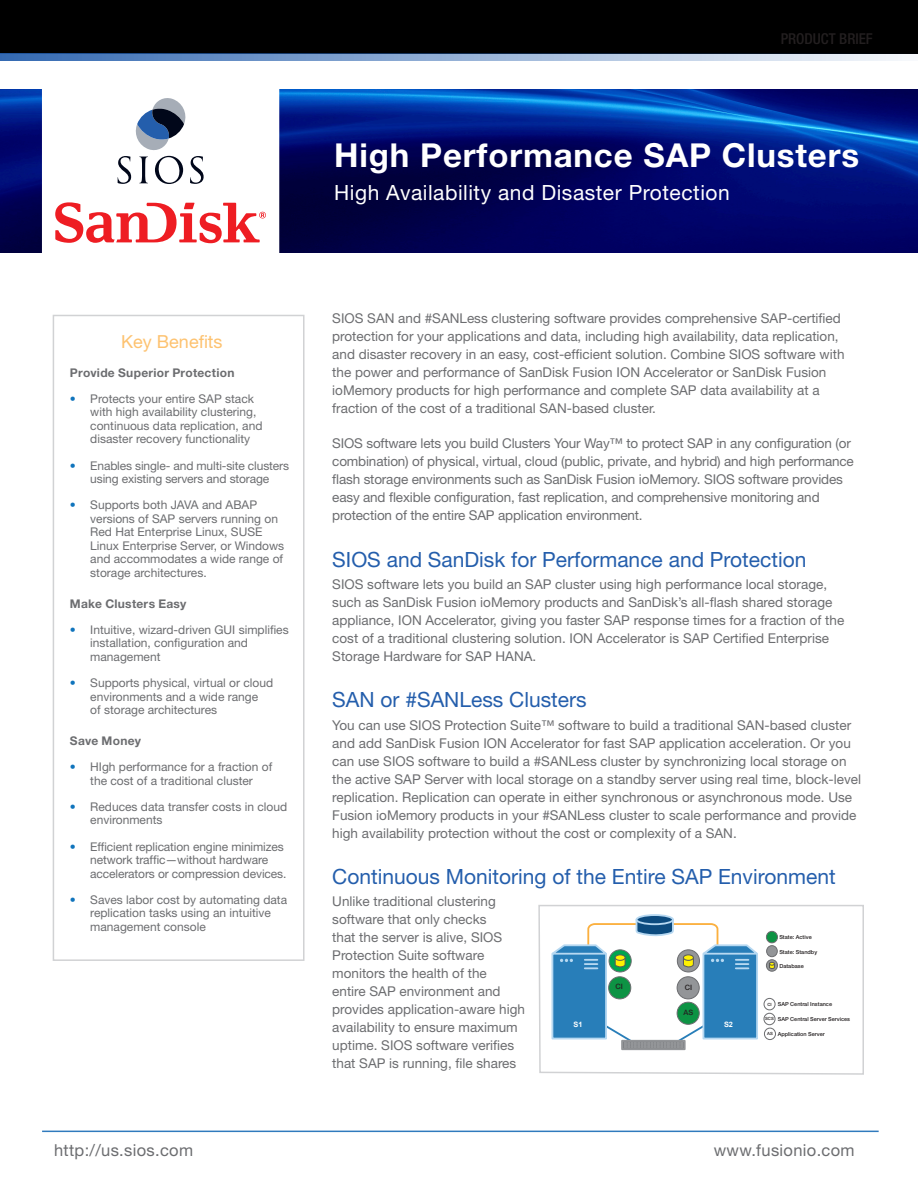
<style>
.page{position:relative;width:918px;height:1188px;background:#fff}
.page>*{position:absolute;margin:0;border:0;box-sizing:border-box;transform-origin:0 0}
.t1{font:700 33px "Helvetica Neue LT";letter-spacing:.025em;color:#fff}
.Subhead1{font:21px "Helvetica Neue LT";color:#245eac}
.t2{font:21px "Helvetica Neue LT";letter-spacing:.025em;color:#fff}
.Heading_level_3{font:18px "Helvetica Neue LT";color:#fdc270}
.t3{font:16.5px "Helvetica Neue LT";letter-spacing:.02em;color:#6c6d70}
.t4{font:500 condensed 15px "Helvetica Neue LT";color:#231f20}
.Body_copy{font:13.5px/18px "Helvetica Neue LT";color:#6c6d70}
.t5{font:12px/13.5px "Helvetica Neue LT";color:#6c6d70}
.sidebarin_box{font:700 12px "Helvetica Neue LT";letter-spacing:.02em;color:#6c6d70}
.t6{font:500 7.35px "Helvetica Neue LT";color:#231f20}
.t7{font:700 7.35px "Arial";color:#fff}
.t8{font:500 5.55px "Helvetica Neue LT";color:#231f20}
.s1{color:#1074bc}
.s2{font-size:4.35px}
</style>
<div class="page">
<img style="left:0;top:89px;width:918px;height:163px">
<div style="left:0;top:0;width:918px;height:54px;background:#000"></div>
<svg style="left:0;top:54px;width:902px;height:7px"></svg>
<div style="left:42px;top:72px;width:237px;height:216px;background:#fff"></div>
<div style="left:53px;top:315px;width:252px;height:646px;border:2px solid #d1d2d4"></div>
<hr style="left:42px;top:1131px;width:837px;height:1px;background:#307abd">
<svg style="left:538px;top:905px;width:326px;height:170px"></svg>
<svg style="left:637px;top:915px;width:36px;height:9px"></svg>
<div style="left:636px;top:914px;width:38px;height:11px;border:2px solid #b6d8f1;border-radius:50%"></div>
<svg style="left:548px;top:918px;width:214px;height:132px"></svg>
<div style="left:766px;top:931px;width:11px;height:12px;background:#0d9344;border-radius:50%"></div>
<div style="left:766px;top:931px;width:12px;height:12px;border:1px solid #6c6d70;border-radius:50%"></div>
<div style="left:767px;top:946px;width:10px;height:11px;background:#939598;border-radius:50%"></div>
<div style="left:766px;top:945px;width:12px;height:12px;border:1px solid #6c6d70;border-radius:50%"></div>
<div style="left:766px;top:960px;width:11px;height:11px;background:#939598;border-radius:50%"></div>
<div style="left:766px;top:959px;width:12px;height:13px;border:1px solid #6c6d70;border-radius:50%"></div>
<svg style="left:769px;top:962px;width:6px;height:8px"></svg>
<div style="left:764px;top:1013px;width:11px;height:12px;background:#fff;border-radius:50%"></div>
<div style="left:764px;top:1013px;width:11px;height:12px;border:1px solid #6c6d70;border-radius:50%"></div>
<div style="left:764px;top:998px;width:11px;height:12px;background:#fff;border-radius:50%"></div>
<div style="left:764px;top:998px;width:11px;height:12px;border:1px solid #6c6d70;border-radius:50%"></div>
<div style="left:764px;top:1028px;width:12px;height:12px;background:#fff;border-radius:50%"></div>
<div style="left:764px;top:1028px;width:12px;height:12px;border:1px solid #6c6d70;border-radius:50%"></div>
<svg style="left:55px;top:98px;width:211px;height:145px"></svg>
<p class="t4" style="left:781px;top:29px;width:94px">PRODUCT BRIEF</p>
<p class="t1" style="left:334px;top:135px;width:526px">High Performance SAP Clusters</p>
<p class="t2" style="left:334px;top:180px;width:397px">High Availability and Disaster Protection</p>
<p class="Heading_level_3" style="left:121px;top:330px;width:103px">Key Benefits</p>
<p class="sidebarin_box" style="left:70px;top:365px;width:166px">Provide Superior Protection</p>
<p class="t5" style="left:90px;top:392px;width:174px;text-indent:-20px"><span class="s1">•</span> Protects your entire SAP stack with high availability clustering, continuous data replication, and disaster recovery functionality</p>
<p class="t5" style="left:70px;top:458px;width:221px;text-align:center"><span class="s1">•</span> Enables single- and multi-site clusters using existing servers and storage</p>
<p class="t5" style="left:90px;top:498px;width:196px;text-indent:-20px"><span class="s1">•</span> Supports both JAVA and ABAP versions of SAP servers running on<br>Red Hat Enterprise Linux, SUSE<br>Linux Enterprise Server, or Windows and accommodates a wide range of storage architectures.</p>
<p class="sidebarin_box" style="left:70px;top:596px;width:118px">Make Clusters Easy</p>
<p class="t5" style="left:90px;top:623px;width:200px;text-indent:-20px"><span class="s1">•</span> Intuitive, wizard-driven GUI simplifies installation, configuration and management</p>
<p class="t5" style="left:90px;top:676px;width:184px;text-indent:-20px"><span class="s1">•</span> Supports physical, virtual or cloud environments and a wide range<br>of storage architectures</p>
<p class="sidebarin_box" style="left:70px;top:733px;width:72px">Save Money</p>
<p class="t5" style="left:70px;top:760px;width:204px;text-align:center"><span class="s1">•</span> HIgh performance for a fraction of the cost of a traditional cluster</p>
<p class="t5" style="left:90px;top:800px;width:198px;text-indent:-20px"><span class="s1">•</span> Reduces data transfer costs in cloud environments</p>
<p class="t5" style="left:90px;top:839px;width:198px;text-indent:-20px"><span class="s1">•</span> Efficient replication engine minimizes network traffic—without hardware accelerators or compression devices.</p>
<p class="t5" style="left:90px;top:893px;width:198px;text-indent:-20px"><span class="s1">•</span> Saves labor cost by automating data replication tasks using an intuitive management console</p>
<p class="Body_copy" style="left:332px;top:309px;width:514px">SIOS SAN and #SANLess clustering software provides comprehensive SAP-certified protection for your applications and data, including high availability, data replication, and disaster recovery in an easy, cost-efficient solution. Combine SIOS software with the power and performance of SanDisk Fusion ION Accelerator or SanDisk Fusion ioMemory products for high performance and complete SAP data availability at a fraction of the cost of a traditional SAN-based cluster.</p>
<p class="Body_copy" style="left:332px;top:434px;width:523px">SIOS software lets you build Clusters Your Way™ to protect SAP in any configuration (or combination) of physical, virtual, cloud (public, private, and hybrid) and high performance flash storage environments such as SanDisk Fusion ioMemory. SIOS software provides easy and flexible configuration, fast replication, and comprehensive monitoring and protection of the entire SAP application environment.</p>
<p class="Subhead1" style="left:332px;top:547px;width:476px">SIOS and SanDisk for Performance and Protection</p>
<p class="Body_copy" style="left:332px;top:575px;width:514px">SIOS software lets you build an SAP cluster using high performance local storage, such as SanDisk Fusion ioMemory products and SanDisk’s all-flash shared storage appliance, ION Accelerator, giving you faster SAP response times for a fraction of the cost of a traditional clustering solution. ION Accelerator is SAP Certified Enterprise Storage Hardware for SAP HANA.</p>
<p class="Subhead1" style="left:332px;top:687px;width:256px">SAN or #SANLess Clusters</p>
<p class="Body_copy" style="left:332px;top:716px;width:530px">You can use SIOS Protection Suite™ software to build a traditional SAN-based cluster and add SanDisk Fusion ION Accelerator for fast SAP application acceleration. Or you can use SIOS software to build a #SANLess cluster by synchronizing local storage on the active SAP Server with local storage on a standby server using real time, block-level replication. Replication can operate in either synchronous or asynchronous mode. Use Fusion ioMemory products in your #SANLess cluster to scale performance and provide high availability protection without the cost or complexity of a SAN.</p>
<p class="Subhead1" style="left:332px;top:864px;width:505px">Continuous Monitoring of the Entire SAP Environment</p>
<p class="Body_copy" style="left:332px;top:892px;width:194px">Unlike traditional clustering software that only checks<br>that the server is alive, SIOS<br>Protection Suite software monitors the health of the<br>entire SAP environment and provides application-aware high availability to ensure maximum uptime. SIOS software verifies that SAP is running, file shares</p>
<p class="t8" style="left:779px;top:934px;width:34px">State: Active</p>
<p class="t8" style="left:779px;top:948px;width:39px">State: Standby</p>
<p class="t8" style="left:779px;top:963px;width:26px">Database</p>
<p class="t6" style="left:616px;top:982px;width:9px">CI</p>
<p class="t6" style="left:685px;top:983px;width:9px">CI</p>
<p class="t6" style="left:683px;top:1008px;width:11px">AS</p>
<p class="t8" style="left:767px;top:1000px;width:66px"><span class="s2">CI</span> SAP Central Instance</p>
<p class="t8" style="left:767px;top:1030px;width:59px"><span class="s2">AS</span> Application Server</p>
<p class="t8" style="left:765px;top:1015px;width:86px"><span class="s2">SCS</span> SAP Central Server Services</p>
<p class="t7" style="left:574px;top:1019px;width:11px">S1</p>
<p class="t7" style="left:724px;top:1019px;width:11px">S2</p>
<p class="t3" style="left:54px;top:1140px;width:141px">http://us.sios.com</p>
<p class="t3" style="left:714px;top:1140px;width:142px">www.fusionio.com</p>
</div>
